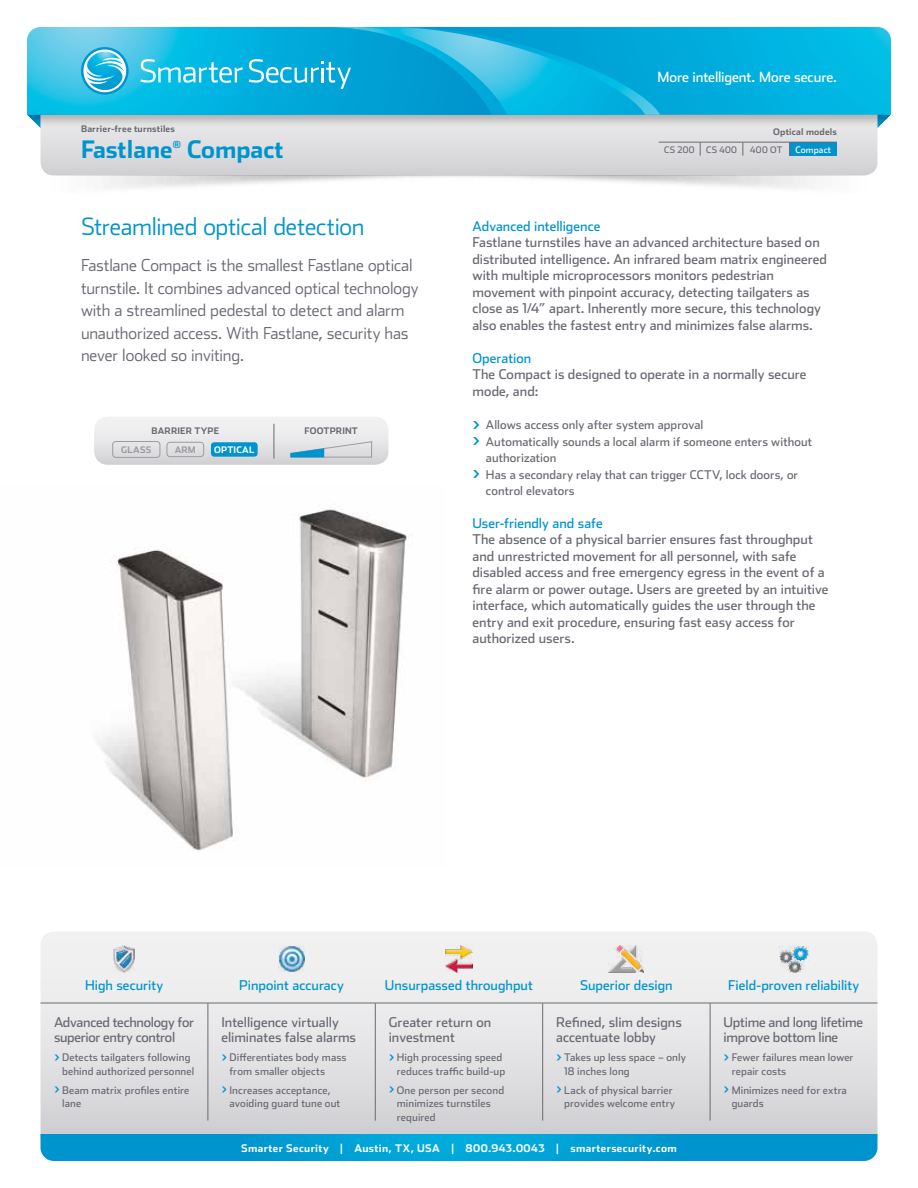
<style>
.page{position:relative;width:918px;height:1188px;background:#fff}
.page>*{position:absolute;margin:0;border:0;box-sizing:border-box;transform-origin:0 0}
.t1{font:300 24px "Stainless";letter-spacing:-.015em;color:#0094ce}
.t2{font:700 24px "Stainless";color:#0094ce}
.t3{font:300 16.5px/22.5px "Stainless";letter-spacing:-.01em;color:#696b73}
.t4{font:14.1px "Stainless";letter-spacing:-.005em;color:#fff}
.t5{font:13.5px/16.5px "Stainless";color:#696b73}
.t6{font:13.5px "Stainless";color:#0094ce}
.t7{font:13.5px/15px "Stainless";letter-spacing:-.02em;color:#696b73}
.t8{font:12px "Stainless";letter-spacing:.005em;color:#696b73}
.t9{font:10.5px/13.5px "Stainless";letter-spacing:.01em;color:#696b73}
.t10{font:700 10.5px "Stainless";letter-spacing:.035em;color:#fff}
.t11{font:700 9.6px "Stainless";color:#0094ce}
.t12{font:700 9px "Stainless";letter-spacing:.02em;color:#696b73}
.t13{font:9px "Stainless";letter-spacing:.03em;color:#696b73}
.t14{font:700 9px "Stainless";letter-spacing:.025em;color:#9b9ca2}
.t15{font:700 9px "Stainless";letter-spacing:.025em;color:#fff}
.t16{font:9px "Stainless";letter-spacing:.02em;color:#fff}
.s1{font-weight:700;font-size:18px;color:#0094ce}
.s2{font-weight:700;font-size:13.5px;color:#0094ce}
</style>
<div class="page">
<svg style="left:40px;top:932px;width:838px;height:202px"></svg>
<hr style="left:40px;top:1003px;width:168px;height:1px;background:#696b73">
<hr style="left:208px;top:1003px;width:167px;height:1px;background:#696b73">
<hr style="left:208px;top:1003px;width:1px;height:118px;background:#696b73">
<hr style="left:375px;top:1003px;width:168px;height:1px;background:#696b73">
<hr style="left:375px;top:1003px;width:1px;height:118px;background:#696b73">
<hr style="left:543px;top:1003px;width:167px;height:1px;background:#696b73">
<hr style="left:542px;top:1003px;width:1px;height:118px;background:#696b73">
<hr style="left:710px;top:1003px;width:167px;height:1px;background:#696b73">
<hr style="left:710px;top:1003px;width:1px;height:118px;background:#696b73">
<img style="left:113px;top:945px;width:22px;height:27px">
<img style="left:278px;top:945px;width:27px;height:27px">
<img style="left:445px;top:945px;width:27px;height:27px">
<img style="left:609px;top:945px;width:35px;height:27px">
<img style="left:779px;top:945px;width:29px;height:27px">
<img style="left:97px;top:509px;width:310px;height:342px">
<svg style="left:94px;top:417px;width:294px;height:48px"></svg>
<div style="left:112px;top:441px;width:48px;height:17px;border:1px solid #9b9ca2;border-radius:3px"></div>
<div style="left:167px;top:442px;width:37px;height:15px;border:1px solid #9b9ca2;border-radius:3px"></div>
<div style="left:211px;top:442px;width:47px;height:15px;background:#0094ce;border-radius:3px"></div>
<div style="left:40px;top:70px;width:838px;height:106px;background:#dcdcdf;border-radius:14px"></div>
<div style="left:19px;top:25px;width:880px;height:103px;background:#000;opacity:.25"></div>
<svg style="left:660px;top:27px;width:231px;height:88px;background:#01b2e0"></svg>
<div style="left:891px;top:0;width:27px;height:201px;background:#fff"></div>
<div style="left:0;top:0;width:27px;height:201px;background:#fff"></div>
<div style="left:40px;top:1134px;width:838px;height:27px;background:#0094ce"></div>
<div style="left:162px;top:1134px;width:594px;height:27px;background:linear-gradient(to right,#009ed4,#009ed4)"></div>
<svg style="left:27px;top:27px;width:633px;height:101px;background:#31b7dd"></svg>
<svg style="left:878px;top:113px;width:13px;height:15px"></svg>
<div style="left:790px;top:142px;width:47px;height:14px;background:#0094ce"></div>
<hr style="left:743px;top:142px;width:47px;height:1px;background:#696b73">
<svg style="left:743px;top:142px;width:1px;height:14px"></svg>
<svg style="left:789px;top:142px;width:1px;height:14px"></svg>
<hr style="left:659px;top:142px;width:41px;height:1px;background:#696b73">
<hr style="left:700px;top:142px;width:43px;height:1px;background:#696b73">
<svg style="left:700px;top:142px;width:1px;height:14px"></svg>
<hr style="left:790px;top:142px;width:47px;height:1px;background:#696b73">
<p class="t12" style="left:81px;top:123px;width:95px">Barrier-free turnstiles</p>
<h1 class="t2" style="left:81px;top:134px;width:93px">Fastlane</h1>
<p class="t11" style="left:173px;top:138px;width:10px">®</p>
<h1 class="t2" style="left:187px;top:134px;width:98px">Compact</h1>
<h1 class="t1" style="left:81px;top:212px;width:285px">Streamlined optical detection</h1>
<p class="t3" style="left:81px;top:254px;width:339px">Fastlane Compact is the smallest Fastlane optical turnstile. It combines advanced optical technology with a streamlined pedestal to detect and alarm unauthorized access. With Fastlane, security has never looked so inviting.</p>
<p class="t12" style="left:152px;top:425px;width:69px">BARRIER TYPE</p>
<p class="t12" style="left:304px;top:425px;width:55px">FOOTPRINT</p>
<p class="t14" style="left:121px;top:444px;width:32px">GLASS</p>
<p class="t14" style="left:175px;top:444px;width:23px">ARM</p>
<p class="t15" style="left:214px;top:444px;width:42px">OPTICAL</p>
<p class="t4" style="left:658px;top:69px;width:181px">More intelligent. More secure.</p>
<p class="t12" style="left:773px;top:127px;width:65px">Optical models</p>
<p class="t13" style="left:664px;top:144px;width:32px">CS 200</p>
<p class="t13" style="left:706px;top:144px;width:32px">CS 400</p>
<p class="t13" style="left:750px;top:144px;width:34px">400 OT</p>
<p class="t16" style="left:795px;top:144px;width:37px">Compact</p>
<p class="t6" style="left:472px;top:218px;width:129px">Advanced intelligence</p>
<p class="t5" style="left:472px;top:234px;width:356px">Fastlane turnstiles have an advanced architecture based on distributed intelligence. An infrared beam matrix engineered with multiple microprocessors monitors pedestrian movement with pinpoint accuracy, detecting tailgaters as close as 1/4” apart. Inherently more secure, this technology also enables the fastest entry and minimizes false alarms.</p>
<p class="t6" style="left:472px;top:350px;width:60px">Operation</p>
<p class="t5" style="left:472px;top:366px;width:336px">The Compact is designed to operate in a normally secure mode, and:</p>
<p class="t8" style="left:472px;top:417px;width:233px"><span class="s1">&gt;</span> Allows access only after system approval</p>
<p class="t8" style="left:472px;top:434px;width:341px"><span class="s1">&gt;</span> Automatically sounds a local alarm if someone enters without</p>
<p class="t8" style="left:486px;top:450px;width:72px">authorization</p>
<p class="t8" style="left:472px;top:467px;width:327px"><span class="s1">&gt;</span> Has a secondary relay that can trigger CCTV, lock doors, or</p>
<p class="t8" style="left:486px;top:483px;width:90px">control elevators</p>
<p class="t6" style="left:472px;top:515px;width:132px">User-friendly and safe</p>
<p class="t5" style="left:472px;top:531px;width:357px">The absence of a physical barrier ensures fast throughput and unrestricted movement for all personnel, with safe disabled access and free emergency egress in the event of a fire alarm or power outage. Users are greeted by an intuitive interface, which automatically guides the user through the entry and exit procedure, ensuring fast easy access for authorized users.</p>
<p class="t6" style="left:85px;top:977px;width:80px">High security</p>
<p class="t6" style="left:239px;top:977px;width:106px">Pinpoint accuracy</p>
<p class="t6" style="left:385px;top:977px;width:150px">Unsurpassed throughput</p>
<p class="t6" style="left:580px;top:977px;width:94px">Superior design</p>
<p class="t6" style="left:728px;top:977px;width:133px">Field-proven reliability</p>
<p class="t7" style="left:54px;top:1015px;width:142px">Advanced technology for superior entry control</p>
<p class="t9" style="left:62px;top:1050px;width:134px;text-indent:-8px"><span class="s2">&gt;</span> Detects tailgaters following behind authorized personnel</p>
<p class="t9" style="left:62px;top:1083px;width:129px;text-indent:-8px"><span class="s2">&gt;</span> Beam matrix profiles entire lane</p>
<p class="t5" style="left:556px;top:1015px;width:127px;line-height:15px">Refined, slim designs accentuate lobby</p>
<p class="t9" style="left:564px;top:1050px;width:123px;text-indent:-8px"><span class="s2">&gt;</span> Takes up less space – only<br>18 inches long</p>
<p class="t9" style="left:556px;top:1083px;width:121px;text-align:right"><span class="s2">&gt;</span> Lack of physical barrier provides welcome entry</p>
<p class="t5" style="left:724px;top:1015px;width:141px;line-height:15px">Uptime and long lifetime improve bottom line</p>
<p class="t9" style="left:732px;top:1050px;width:123px;text-indent:-8px"><span class="s2">&gt;</span> Fewer failures mean lower repair costs</p>
<p class="t9" style="left:732px;top:1083px;width:117px;text-indent:-8px"><span class="s2">&gt;</span> Minimizes need for extra guards</p>
<p class="t5" style="left:221px;top:1015px;width:136px;line-height:15px">Intelligence virtually eliminates false alarms</p>
<p class="t9" style="left:230px;top:1050px;width:118px;text-indent:-8px"><span class="s2">&gt;</span> Differentiates body mass from smaller objects</p>
<p class="t9" style="left:230px;top:1083px;width:112px;text-indent:-8px"><span class="s2">&gt;</span> Increases acceptance, avoiding guard tune out</p>
<p class="t5" style="left:389px;top:1015px;width:104px;line-height:15px">Greater return on investment</p>
<p class="t9" style="left:389px;top:1050px;width:118px;text-align:right"><span class="s2">&gt;</span> High processing speed reduces traffic build-up</p>
<p class="t9" style="left:397px;top:1083px;width:109px;text-indent:-8px"><span class="s2">&gt;</span> One person per second minimizes turnstiles required</p>
<p class="t10" style="left:241px;top:1141px;width:437px">Smarter Security | Austin, TX, USA | 800.943.0043 | smartersecurity.com</p>
</div>
